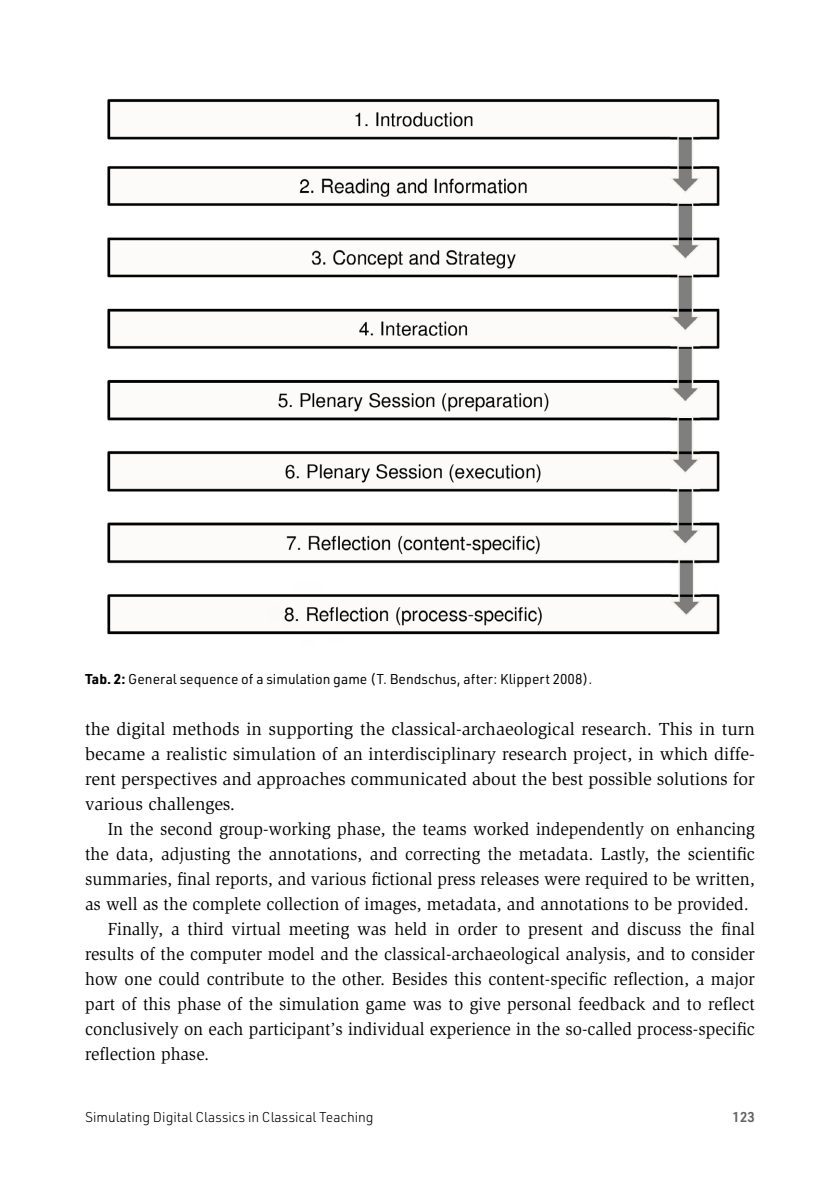
<style>
.page{position:relative;width:840px;height:1191px;background:#fff}
.page>*{position:absolute;margin:0;border:0;box-sizing:border-box;transform-origin:0 0}
.Fließtext___Einzug{font:18px/25px "Slimbach Std";color:#000;text-align:justify;scale:.96 1}
.Fließtext___Einzug-2{font:18px/25px "Slimbach Std";color:#000;text-align:justify}
.BU_DIN{font:14px "URWDIN";color:#000}
.t1{font:300 14px "URWDIN";color:#000}
.t2{font:600 14px "URWDIN";color:#646363}
.s1{font-weight:700}
</style>
<div class="page">
<img style="left:107px;top:99px;width:613px;height:536px">
<p class="BU_DIN" style="left:85px;top:670px;width:508px"><span class="s1">Tab. 2:</span> General sequence of a simulation game (T. Bendschus, after: Klippert 2008).</p>
<p class="Fließtext___Einzug-2" style="left:85px;top:717px;width:671px">the digital methods in supporting the classical-archaeological research. This in turn became a realistic simulation of an interdisciplinary research project, in which diffe&shy;rent perspectives and approaches communicated about the best possible solutions for various challenges.</p>
<p class="Fließtext___Einzug" style="left:85px;top:817px;width:698px;text-indent:23px">In the second group-working phase, the teams worked independently on enhancing the data, adjusting the annotations, and correcting the metadata. Lastly, the scientific summaries, final reports, and various fictional press releases were required to be written, as well as the complete collection of images, metadata, and annotations to be provided.</p>
<p class="Fließtext___Einzug" style="left:85px;top:917px;width:698px;text-indent:23px">Finally, a third virtual meeting was held in order to present and discuss the final results of the computer model and the classical-archaeological analysis, and to consider how one could contribute to the other. Besides this content-specific reflection, a major part of this phase of the simulation game was to give personal feedback and to reflect conclusively on each participant’s individual experience in the so-called process-specific reflection phase.</p>
<p class="t1" style="left:85px;top:1107px;width:290px">Simulating Digital Classics in Classical Teaching</p>
<p class="t2" style="left:732px;top:1107px;width:24px">123</p>
</div>
